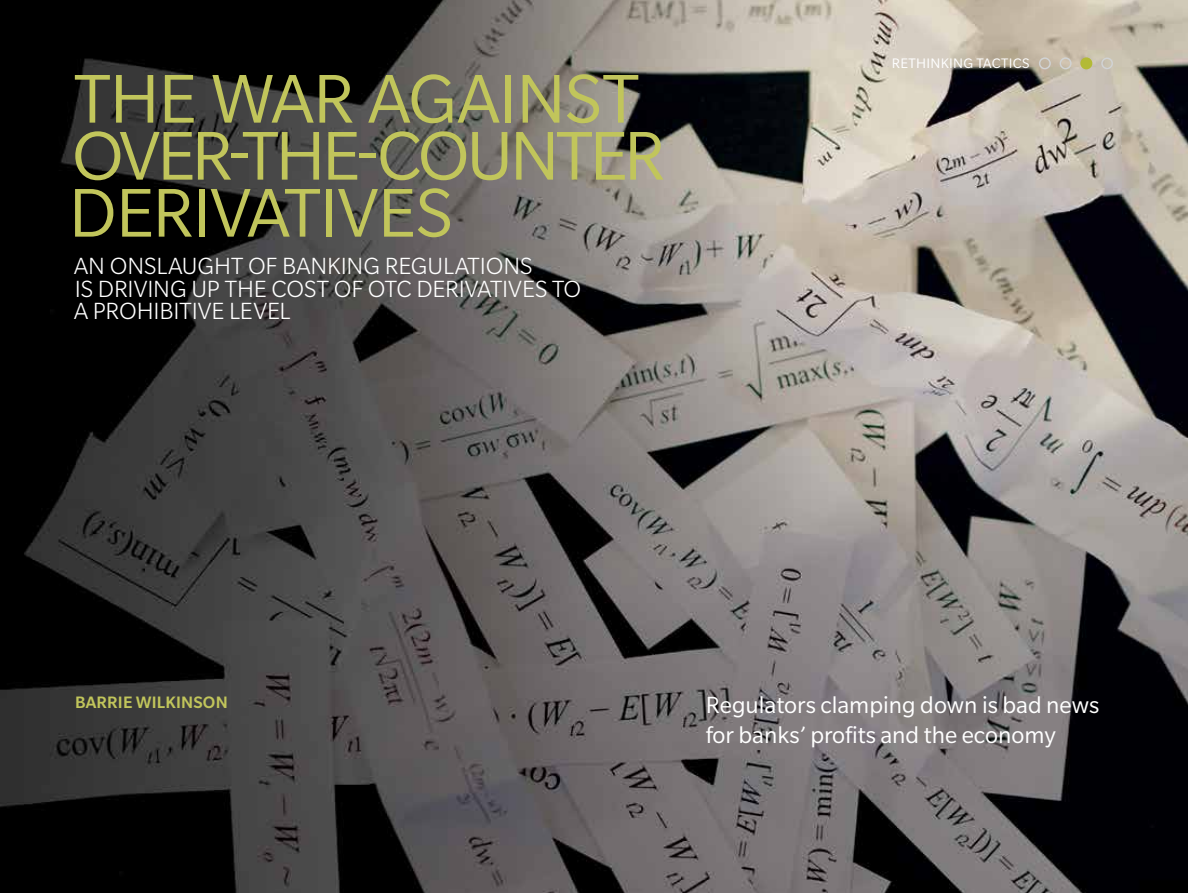
<style>
.page{position:relative;width:1188px;height:893px;background:#fff}
.page>*{position:absolute;margin:0;border:0;box-sizing:border-box;transform-origin:0 0}
.t1{font:75px/57px "Slate Pro";letter-spacing:-.015em;color:#c1c55b}
.t2{font:300 25.5px/22.5px "Slate Pro";letter-spacing:-.005em;color:#fff}
.t3{font:25.5px/30px "Slate Pro";color:#fff}
.t4{font:500 18px "Slate Pro";letter-spacing:.01em;color:#c1c55b}
.t5{font:15px "Slate Pro";letter-spacing:.02em;color:#fff}
</style>
<div class="page">
<img style="left:0;top:0;width:1188px;height:893px">
<div style="left:1039px;top:57px;width:12px;height:12px;border:2px solid #d1d3d4;border-radius:50%"></div>
<div style="left:1060px;top:57px;width:12px;height:12px;border:2px solid #d1d3d4;border-radius:50%"></div>
<div style="left:1081px;top:58px;width:11px;height:11px;background:#b3ba36;border-radius:50%"></div>
<div style="left:1080px;top:57px;width:12px;height:12px;border:2px solid #b3ba36;border-radius:50%"></div>
<div style="left:1101px;top:58px;width:12px;height:11px;border:2px solid #d1d3d4;border-radius:50%"></div>
<h1 class="t1" style="left:69px;top:70px;width:582px">The war against over-the-counter derivatives</h1>
<p class="t2" style="left:74px;top:255px;width:460px">AN ONSLAUGHT OF BANKING REGULATIONS<br>IS DRIVING UP THE COST OF OTC</p>
<p class="t2" style="left:416px;top:277px;width:166px">DERIVATIVES TO</p>
<p class="t2" style="left:71px;top:300px;width:221px">A PROHIBITIVE LEVEL</p>
<p class="t5" style="left:892px;top:56px;width:139px">Rethinking Tactics</p>
<p class="t4" style="left:75px;top:693px;width:154px">BARRIE WILKINSON</p>
<p class="t3" style="left:706px;top:690px;width:395px">Regulators clamping down is bad news for banks’ profits and the economy</p>
</div>
